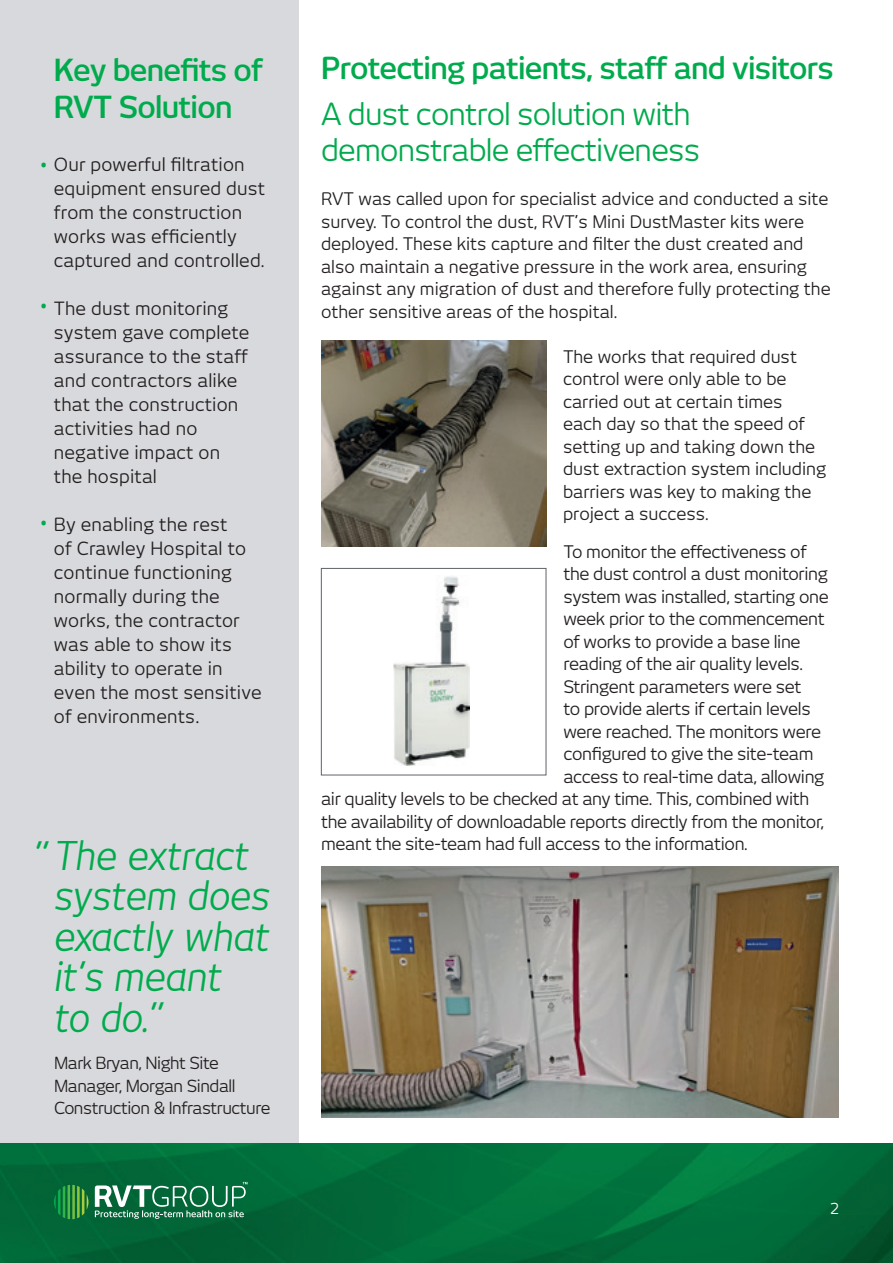
<style>
.page{position:relative;width:893px;height:1263px;background:#fff}
.page>*{position:absolute;margin:0;border:0;box-sizing:border-box;transform-origin:0 0}
.t1{font:italic 39px/40.5px "New June";letter-spacing:-.025em;color:#00ab4d}
.t2{font:600 30px/37.5px "New June";letter-spacing:-.025em;color:#00ab4d}
.t3{font:30px/36px "New June";letter-spacing:-.025em;color:#00ab4d}
.t4{font:18px/24px "New June";letter-spacing:.01em;color:#231f20}
.t5{font:18px "New June";color:#00ab4d}
.t6{font:17.1px/22.5px "New June";color:#231f20}
.t7{font:17.1px "New June";letter-spacing:-.02em;color:#231f20}
.t8{font:16.5px/22.5px "New June";letter-spacing:-.025em;color:#231f20}
.t9{font:15px "New June";color:#fff}
.s1{color:#00ab4d}
.s2{font-family:"Minion Pro"}
</style>
<div class="page">
<div style="left:0;top:0;width:299px;height:1152px;background:#d8d9dc"></div>
<img style="left:0;top:1144px;width:893px;height:119px">
<svg style="left:95px;top:1182px;width:152px;height:37px"></svg>
<svg style="left:54px;top:1185px;width:34px;height:34px"></svg>
<img style="left:321px;top:866px;width:518px;height:251px">
<img style="left:321px;top:340px;width:225px;height:207px">
<img style="left:393px;top:576px;width:77px;height:190px">
<div style="left:321px;top:568px;width:225px;height:207px;border:1px solid #5f6369"></div>
<h2 class="t2" style="left:54px;top:51px;width:211px">Key benefits of<br>RVT Solution</h2>
<p class="t4" style="left:54px;top:152px;width:213px;text-indent:-14px"><span class="s1">•</span> Our powerful filtration equipment ensured dust from the construction works was efficiently captured and controlled.</p>
<p class="t4" style="left:54px;top:296px;width:197px">The dust monitoring system gave complete assurance to the staff and contractors alike that the construction activities had no negative impact on the hospital</p>
<p class="t4" style="left:54px;top:512px;width:209px">By enabling the rest<br>of Crawley Hospital to continue functioning normally during the works, the contractor was able to show its ability to operate in even the most sensitive of environments<span class="s2">.</span></p>
<p class="t5" style="left:40px;top:295px;width:9px">•</p>
<p class="t5" style="left:40px;top:512px;width:9px">•</p>
<h1 class="t1" style="left:54px;top:834px;width:218px;text-indent:-21px">” The extract system does exactly what it’s meant<br>to do.”</h1>
<p class="t8" style="left:54px;top:1051px;width:218px">Mark Bryan, Night Site<br>Manager, Morgan Sindall<br>Construction &amp; Infrastructure</p>
<h2 class="t2" style="left:321px;top:49px;width:514px">Protecting patients, staff and visitors</h2>
<h2 class="t3" style="left:321px;top:96px;width:381px">A dust control solution with demonstrable effectiveness</h2>
<p class="t6" style="left:321px;top:188px;width:511px">RVT was called upon for specialist advice and conducted a site survey. To control the dust, RVT’s Mini DustMaster kits were deployed. These kits capture and filter the dust created and also maintain a negative pressure in the work area, ensuring against any migration of dust and therefore fully protecting the other sensitive areas of the hospital.</p>
<p class="t6" style="left:563px;top:345px;width:265px">The works that required dust control were only able to be carried out at certain times<br>each day so that the speed of setting up and taking down the dust extraction system including barriers was key to making the project a success.</p>
<p class="t7" style="left:563px;top:542px;width:245px">To monitor the effectiveness of</p>
<p class="t7" style="left:563px;top:564px;width:266px">the dust control a dust monitoring</p>
<p class="t7" style="left:563px;top:587px;width:267px">system was installed, starting one</p>
<p class="t7" style="left:563px;top:609px;width:263px">week prior to the commencement</p>
<p class="t7" style="left:563px;top:632px;width:239px">of works to provide a base line</p>
<p class="t7" style="left:563px;top:654px;width:241px">reading of the air quality levels.</p>
<p class="t7" style="left:563px;top:677px;width:240px">Stringent parameters were set</p>
<p class="t7" style="left:563px;top:699px;width:249px">to provide alerts if certain levels</p>
<p class="t7" style="left:563px;top:722px;width:259px">were reached. The monitors were</p>
<p class="t7" style="left:563px;top:744px;width:252px">configured to give the site-team</p>
<p class="t7" style="left:563px;top:767px;width:263px">access to real-time data, allowing</p>
<p class="t7" style="left:321px;top:789px;width:490px">air quality levels to be checked at any time. This, combined with</p>
<p class="t7" style="left:321px;top:812px;width:505px">the availability of downloadable reports directly from the monitor,</p>
<p class="t7" style="left:321px;top:834px;width:428px">meant the site-team had full access to the information.</p>
<p class="t9" style="left:830px;top:1200px;width:10px">2</p>
</div>
